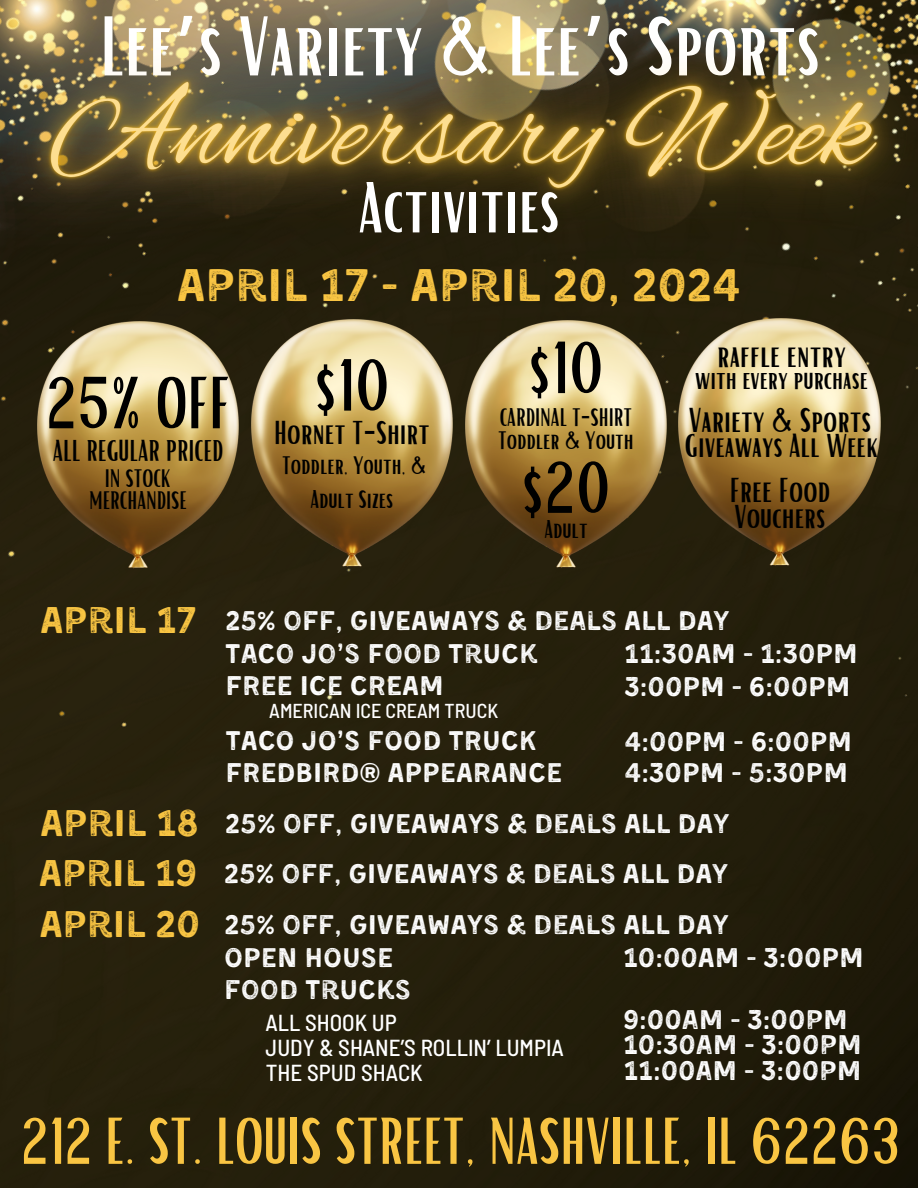
<style>
.page{position:relative;width:918px;height:1188px;background:#fff}
.page>*{position:absolute;margin:0;border:0;box-sizing:border-box;transform-origin:0 0}
.t1{font:81.6px "Bright";color:#fff}
.t2{font:71.1px "Bright";color:#000}
.t3{font:69.6px "Bright";color:#fff}
.t4{font:63.9px "Bright";color:#f9c543}
.t5{font:47.1px "Kent 4 F Printed";color:#f9c543}
.t6{font:38.4px "Kent 4 F Printed";color:#f9c543}
.t7{font:33.6px "Bright";color:#000}
.t8{font:32.1px "Bright";color:#000}
.t9{font:29.1px "Bright";color:#000}
.t10{font:27.9px "Kent 4 F Printed";color:#fff}
.t11{font:27.6px "Bright";color:#000}
.t12{font:24.6px/33.8px "Bright";color:#000;text-align:center}
.t13{font:500 semi-condensed 23.1px "Barlow";color:#fff}
.t14{font:500 semi-condensed 20.1px "Barlow";color:#fff}
.s1{font-family:"Noto Sans Gurmukhi"}
</style>
<div class="page">
<div style="left:0;top:341px;width:918px;height:847px;background:#25200b"></div>
<img style="left:37px;top:341px;width:202px;height:235px">
<img style="left:251px;top:341px;width:201px;height:233px">
<img style="left:465px;top:341px;width:202px;height:234px">
<img style="left:679px;top:341px;width:201px;height:232px">
<img style="left:0;top:0;width:918px;height:341px">
<p class="t1" style="left:100px;top:-6px;width:721px">Lee<span class="s1">’</span>s Variety &amp; Lee<span class="s1">’</span>s Sports</p>
<p class="t3" style="left:358px;top:163px;width:203px">Activities</p>
<p class="t5" style="left:177px;top:266px;width:566px">APRIL 17 - APRIL 20, 2024</p>
<h4 class="t2" style="left:46px;top:357px;width:186px">25% OFF</h4>
<p class="t9" style="left:53px;top:432px;width:172px">ALL REGULAR PRICED</p>
<p class="t12" style="left:105px;top:461px;width:68px">IN STOCK</p>
<h5 class="t12" style="left:89px;top:482px;width:99px">MERCHANDISE</h5>
<p class="t2" style="left:314px;top:340px;width:78px">$10</p>
<h4 class="t8" style="left:274px;top:412px;width:157px">Hornet T-Shirt</h4>
<p class="t12" style="left:282px;top:447px;width:146px">Toddler, Youth, &amp;<br>Adult Sizes</p>
<p class="t2" style="left:528px;top:322px;width:78px">$10</p>
<h4 class="t12" style="left:498px;top:422px;width:137px">Toddler &amp; Youth</h4>
<p class="t2" style="left:521px;top:442px;width:92px">$20</p>
<p class="t12" style="left:544px;top:511px;width:45px">Adult</p>
<p class="t12" style="left:500px;top:399px;width:134px">CARDINAL T-SHIRT</p>
<p class="t7" style="left:717px;top:333px;width:130px">raffle entry</p>
<p class="t11" style="left:695px;top:362px;width:174px">with every purchase</p>
<h3 class="t7" style="left:689px;top:398px;width:184px">Variety &amp; Sports</h3>
<p class="t8" style="left:685px;top:425px;width:195px">Giveaways All Week</p>
<p class="t7" style="left:730px;top:468px;width:102px">Free Food</p>
<p class="t8" style="left:735px;top:496px;width:92px">Vouchers</p>
<p class="t6" style="left:40px;top:604px;width:158px">APRIL 17</p>
<p class="t10" style="left:225px;top:610px;width:506px">25% OFF, GIVEAWAYS &amp; DEALS ALL DAY</p>
<p class="t10" style="left:225px;top:642px;width:314px">TACO JO’S FOOD TRUCK</p>
<p class="t10" style="left:624px;top:642px;width:235px">11:30AM - 1:30PM</p>
<p class="t10" style="left:225px;top:674px;width:220px">FREE ICE CREAM</p>
<p class="t10" style="left:624px;top:675px;width:228px">3:00PM - 6:00PM</p>
<p class="t14" style="left:269px;top:698px;width:230px">AMERICAN ICE CREAM TRUCK</p>
<p class="t10" style="left:225px;top:729px;width:312px">TACO JO’S FOOD TRUCK</p>
<p class="t10" style="left:624px;top:730px;width:229px">4:00PM - 6:00PM</p>
<p class="t10" style="left:225px;top:761px;width:338px">FREDBIRD® APPEARANCE</p>
<p class="t10" style="left:624px;top:761px;width:225px">4:30PM - 5:30PM</p>
<p class="t6" style="left:40px;top:807px;width:160px">APRIL 18</p>
<p class="t10" style="left:225px;top:812px;width:506px">25% OFF, GIVEAWAYS &amp; DEALS ALL DAY</p>
<p class="t6" style="left:39px;top:857px;width:160px">APRIL 19</p>
<p class="t10" style="left:224px;top:862px;width:506px">25% OFF, GIVEAWAYS &amp; DEALS ALL DAY</p>
<p class="t6" style="left:39px;top:908px;width:162px">APRIL 20</p>
<p class="t10" style="left:225px;top:913px;width:506px">25% OFF, GIVEAWAYS &amp; DEALS ALL DAY</p>
<p class="t10" style="left:224px;top:946px;width:171px">OPEN HOUSE</p>
<p class="t10" style="left:623px;top:946px;width:242px">10:00AM - 3:00PM</p>
<p class="t10" style="left:224px;top:978px;width:188px">FOOD TRUCKS</p>
<p class="t13" style="left:266px;top:1008px;width:133px">ALL SHOOK UP</p>
<p class="t10" style="left:623px;top:1008px;width:226px">9:00AM - 3:00PM</p>
<p class="t13" style="left:266px;top:1033px;width:300px">JUDY &amp; SHANE’S ROLLIN’ LUMPIA</p>
<p class="t10" style="left:623px;top:1033px;width:240px">10:30AM - 3:00PM</p>
<p class="t13" style="left:266px;top:1058px;width:158px">THE SPUD SHACK</p>
<p class="t10" style="left:623px;top:1059px;width:240px">11:00AM - 3:00PM</p>
<p class="t4" style="left:21px;top:1100px;width:881px">212 E. ST. LOUIS STREET, NASHVILLE, IL 62263</p>
</div>
